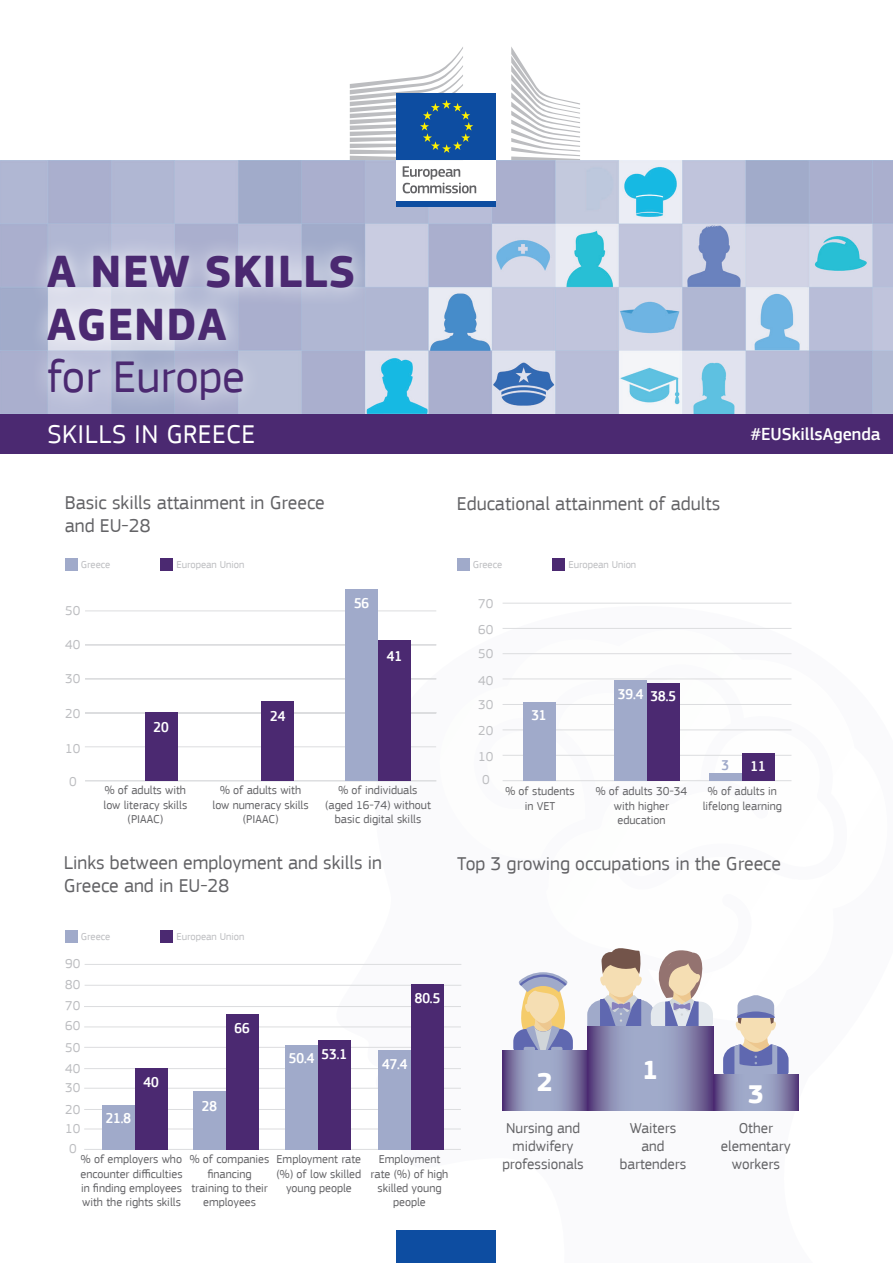
<style>
.page{position:relative;width:893px;height:1263px;background:#fff}
.page>*{position:absolute;margin:0;border:0;box-sizing:border-box;transform-origin:0 0}
.t1{font:700 46.5px "EC Square Sans Pro";letter-spacing:.02em;color:#4b2971}
.t2{font:46.5px "EC Square Sans Pro";color:#4b2971}
.t3{font:27px "EC Square Sans Pro";letter-spacing:.02em;color:#fff}
.t4{font:700 27px "EC Square Sans Pro";color:#fff}
.t5{font:19.5px/23.4px "EC Square Sans Pro";color:#636366}
.t6{font:500 18px "EC Square Sans Pro";color:#fff}
.t7{font:15px/18px "EC Square Sans Pro";color:#636366;text-align:center}
.t8{font:500 15px "EC Square Sans Cond Pro";color:#fff}
.t9{font:500 15px "EC Square Sans Cond Pro";color:#a0aaca}
.t10{font:13.5px "EC Square Sans Pro";color:#bcbdc0}
.t11{font:12px/14.4px "EC Square Sans Pro";color:#636366;text-align:center}
.t12{font:10.5px "EC Square Sans Pro";color:#bcbdc0}
</style>
<div class="page">
<div style="left:0;top:413px;width:893px;height:41px;background:#4b2971"></div>
<img style="left:0;top:160px;width:893px;height:254px">
<svg style="left:30px;top:237px;width:342px;height:177px;background:#bdc2d9"></svg>
<svg style="left:335px;top:610px;width:464px;height:653px"></svg>
<svg style="left:417px;top:618px;width:382px;height:405px"></svg>
<svg style="left:513px;top:972px;width:60px;height:78px"></svg>
<hr style="left:503px;top:780px;width:288px;height:1px;background:#dcdddf">
<hr style="left:503px;top:755px;width:288px;height:1px;background:#dcdddf">
<hr style="left:503px;top:730px;width:288px;height:1px;background:#dcdddf">
<hr style="left:503px;top:704px;width:288px;height:1px;background:#dcdddf">
<hr style="left:503px;top:679px;width:288px;height:1px;background:#dcdddf">
<hr style="left:503px;top:653px;width:288px;height:1px;background:#dcdddf">
<hr style="left:503px;top:628px;width:288px;height:1px;background:#dcdddf">
<hr style="left:503px;top:603px;width:288px;height:1px;background:#dcdddf">
<div style="left:647px;top:683px;width:33px;height:97px;background:#4b2971"></div>
<div style="left:742px;top:752px;width:32px;height:28px;background:#4b2971"></div>
<div style="left:523px;top:702px;width:32px;height:78px;background:#a0aaca"></div>
<div style="left:614px;top:680px;width:33px;height:100px;background:#a0aaca"></div>
<div style="left:709px;top:773px;width:33px;height:7px;background:#a0aaca"></div>
<div style="left:65px;top:930px;width:13px;height:13px;background:#a0aaca"></div>
<div style="left:457px;top:558px;width:12px;height:13px;background:#a0aaca"></div>
<div style="left:161px;top:930px;width:12px;height:13px;background:#4b2971"></div>
<div style="left:552px;top:558px;width:13px;height:13px;background:#4b2971"></div>
<div style="left:65px;top:558px;width:13px;height:13px;background:#a0aaca"></div>
<div style="left:161px;top:558px;width:12px;height:13px;background:#4b2971"></div>
<hr style="left:84px;top:1149px;width:377px;height:1px;background:#dcdddf">
<hr style="left:84px;top:1129px;width:377px;height:1px;background:#dcdddf">
<hr style="left:84px;top:1088px;width:377px;height:1px;background:#dcdddf">
<hr style="left:84px;top:1047px;width:377px;height:1px;background:#dcdddf">
<hr style="left:84px;top:1109px;width:377px;height:1px;background:#dcdddf">
<hr style="left:84px;top:1068px;width:377px;height:1px;background:#dcdddf">
<hr style="left:84px;top:1027px;width:377px;height:1px;background:#dcdddf">
<hr style="left:85px;top:985px;width:376px;height:1px;background:#dcdddf">
<hr style="left:85px;top:964px;width:376px;height:1px;background:#dcdddf">
<hr style="left:84px;top:1006px;width:377px;height:1px;background:#dcdddf">
<div style="left:102px;top:1105px;width:33px;height:45px;background:#a0aaca"></div>
<div style="left:193px;top:1091px;width:33px;height:59px;background:#a0aaca"></div>
<div style="left:285px;top:1045px;width:33px;height:105px;background:#a0aaca"></div>
<div style="left:378px;top:1050px;width:33px;height:100px;background:#a0aaca"></div>
<div style="left:135px;top:1068px;width:32px;height:82px;background:#4b2971"></div>
<div style="left:226px;top:1014px;width:32px;height:136px;background:#4b2971"></div>
<div style="left:318px;top:1041px;width:33px;height:109px;background:#4b2971"></div>
<div style="left:411px;top:985px;width:33px;height:165px;background:#4b2971"></div>
<svg style="left:502px;top:1050px;width:85px;height:61px;background:#8988b1"></svg>
<svg style="left:587px;top:944px;width:126px;height:83px"></svg>
<svg style="left:587px;top:1027px;width:126px;height:84px;background:#8988b1"></svg>
<svg style="left:723px;top:995px;width:66px;height:79px"></svg>
<svg style="left:713px;top:1074px;width:85px;height:37px;background:#8988b1"></svg>
<hr style="left:85px;top:780px;width:351px;height:1px;background:#dcdddf">
<hr style="left:85px;top:746px;width:351px;height:1px;background:#dcdddf">
<hr style="left:85px;top:712px;width:351px;height:1px;background:#dcdddf">
<hr style="left:85px;top:679px;width:351px;height:1px;background:#dcdddf">
<hr style="left:85px;top:645px;width:351px;height:1px;background:#dcdddf">
<hr style="left:85px;top:611px;width:351px;height:1px;background:#dcdddf">
<div style="left:145px;top:713px;width:32px;height:68px;background:#4b2971"></div>
<div style="left:261px;top:701px;width:33px;height:80px;background:#4b2971"></div>
<div style="left:378px;top:641px;width:33px;height:140px;background:#4b2971"></div>
<div style="left:345px;top:589px;width:33px;height:192px;background:#a0aaca"></div>
<div style="left:397px;top:158px;width:99px;height:44px;background:#fff"></div>
<svg style="left:403px;top:166px;width:73px;height:27px"></svg>
<div style="left:397px;top:201px;width:99px;height:6px;background:#0d4da1"></div>
<svg style="left:511px;top:47px;width:69px;height:113px"></svg>
<div style="left:397px;top:94px;width:99px;height:66px;background:#0d4da1"></div>
<svg style="left:350px;top:47px;width:123px;height:113px"></svg>
<p class="t1" style="left:47px;top:244px;width:310px">A NEW SKILLS</p>
<p class="t1" style="left:47px;top:297px;width:181px">AGENDA</p>
<p class="t2" style="left:47px;top:350px;width:199px">for Europe</p>
<p class="t3" style="left:47px;top:419px;width:209px">SKILLS IN GREECE</p>
<p class="t6" style="left:750px;top:424px;width:132px">#EUSkillsAgenda</p>
<p class="t5" style="left:65px;top:491px;width:261px">Basic skills attainment in Greece and EU-28</p>
<p class="t5" style="left:457px;top:492px;width:265px">Educational attainment of adults</p>
<p class="t12" style="left:81px;top:559px;width:31px">Greece</p>
<p class="t12" style="left:176px;top:559px;width:69px">European Union</p>
<p class="t12" style="left:473px;top:559px;width:31px">Greece</p>
<p class="t10" style="left:65px;top:603px;width:17px">50</p>
<p class="t10" style="left:65px;top:637px;width:17px">40</p>
<p class="t10" style="left:65px;top:670px;width:17px">30</p>
<p class="t10" style="left:65px;top:705px;width:17px">20</p>
<p class="t10" style="left:65px;top:740px;width:17px">10</p>
<p class="t8" style="left:154px;top:719px;width:17px">20</p>
<p class="t8" style="left:270px;top:707px;width:17px">24</p>
<p class="t8" style="left:354px;top:594px;width:17px">56</p>
<p class="t8" style="left:387px;top:647px;width:17px">41</p>
<p class="t10" style="left:478px;top:596px;width:17px">70</p>
<p class="t10" style="left:478px;top:621px;width:17px">60</p>
<p class="t10" style="left:478px;top:646px;width:17px">50</p>
<p class="t10" style="left:478px;top:672px;width:17px">40</p>
<p class="t10" style="left:478px;top:697px;width:17px">30</p>
<p class="t10" style="left:478px;top:723px;width:17px">20</p>
<p class="t10" style="left:478px;top:749px;width:17px">10</p>
<p class="t12" style="left:568px;top:559px;width:69px">European Union</p>
<p class="t8" style="left:531px;top:706px;width:17px">31</p>
<p class="t8" style="left:618px;top:685px;width:27px">39.4</p>
<p class="t8" style="left:651px;top:688px;width:27px">38.5</p>
<p class="t9" style="left:722px;top:756px;width:9px">3</p>
<p class="t8" style="left:750px;top:757px;width:17px">11</p>
<p class="t10" style="left:69px;top:773px;width:9px">0</p>
<p class="t11" style="left:104px;top:783px;width:85px;text-align:left">% of adults with low literacy skills</p>
<p class="t11" style="left:128px;top:812px;width:37px">(PIAAC)</p>
<p class="t11" style="left:213px;top:783px;width:98px">% of adults with low numeracy skills</p>
<p class="t11" style="left:243px;top:812px;width:37px">(PIAAC)</p>
<p class="t11" style="left:339px;top:783px;width:80px">% of individuals</p>
<p class="t11" style="left:325px;top:797px;width:107px">(aged 16-74) without basic digital skills</p>
<p class="t10" style="left:482px;top:772px;width:9px">0</p>
<p class="t11" style="left:505px;top:784px;width:71px">% of students in VET</p>
<p class="t11" style="left:596px;top:784px;width:93px">% of adults 30-34 with higher education</p>
<p class="t11" style="left:703px;top:784px;width:81px">% of adults in lifelong learning</p>
<p class="t5" style="left:64px;top:851px;width:320px">Links between employment and skills in<br>Greece and in EU-28</p>
<p class="t5" style="left:457px;top:852px;width:325px">Top 3 growing occupations in the Greece</p>
<p class="t12" style="left:81px;top:930px;width:31px">Greece</p>
<p class="t10" style="left:65px;top:956px;width:17px">90</p>
<p class="t10" style="left:65px;top:977px;width:17px">80</p>
<p class="t10" style="left:65px;top:998px;width:17px">70</p>
<p class="t10" style="left:65px;top:1018px;width:17px">60</p>
<p class="t10" style="left:65px;top:1040px;width:17px">50</p>
<p class="t10" style="left:65px;top:1060px;width:17px">40</p>
<p class="t10" style="left:65px;top:1080px;width:17px">30</p>
<p class="t10" style="left:65px;top:1101px;width:17px">20</p>
<p class="t10" style="left:65px;top:1121px;width:17px">10</p>
<p class="t8" style="left:106px;top:1110px;width:27px">21.8</p>
<p class="t8" style="left:144px;top:1073px;width:17px">40</p>
<p class="t12" style="left:176px;top:930px;width:69px">European Union</p>
<p class="t8" style="left:235px;top:1019px;width:17px">66</p>
<p class="t8" style="left:202px;top:1097px;width:17px">28</p>
<p class="t8" style="left:322px;top:1045px;width:27px">53.1</p>
<p class="t8" style="left:289px;top:1049px;width:27px">50.4</p>
<p class="t8" style="left:415px;top:989px;width:27px">80.5</p>
<p class="t8" style="left:382px;top:1055px;width:27px">47.4</p>
<p class="t10" style="left:69px;top:1140px;width:9px">0</p>
<p class="t11" style="left:81px;top:1152px;width:104px;text-align:justify">% of employers who encounter difficulties in finding employees with the rights skills</p>
<p class="t11" style="left:190px;top:1152px;width:81px">% of companies financing training to their employees</p>
<p class="t11" style="left:276px;top:1152px;width:86px">Employment rate (%) of low skilled young people</p>
<p class="t11" style="left:371px;top:1152px;width:79px">Employment rate (%) of high skilled young people</p>
<p class="t4" style="left:642px;top:1054px;width:18px">1</p>
<p class="t4" style="left:537px;top:1065px;width:18px">2</p>
<p class="t7" style="left:502px;top:1119px;width:83px">Nursing and midwifery professionals</p>
<p class="t7" style="left:620px;top:1119px;width:68px">Waiters and bartenders</p>
<p class="t7" style="left:721px;top:1119px;width:71px">Other elementary workers</p>
<p class="t4" style="left:748px;top:1078px;width:18px">3</p>
</div>
